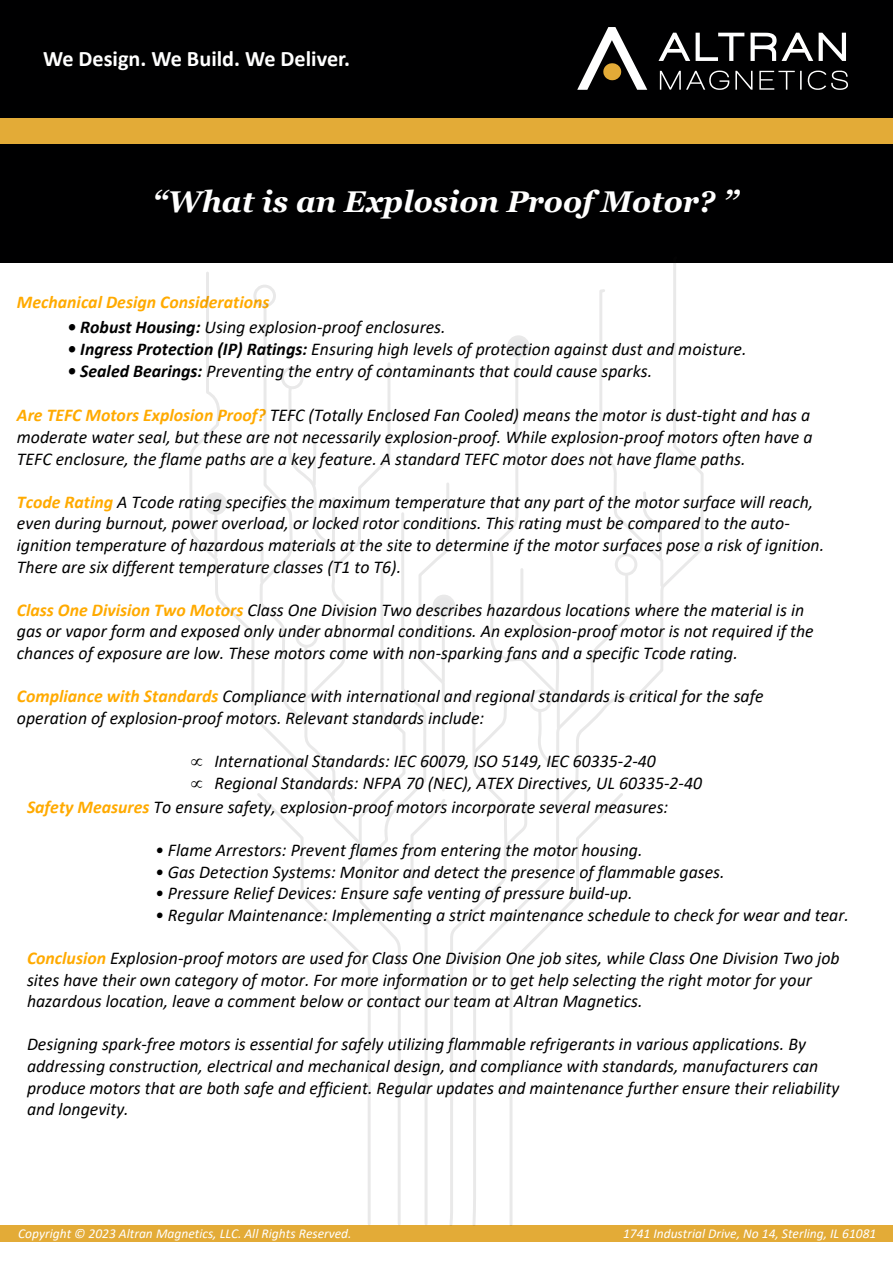
<style>
.page{position:relative;width:893px;height:1263px;background:#fff}
.page>*{position:absolute;margin:0;border:0;box-sizing:border-box;transform-origin:0 0}
.t1{font:italic 700 30px "Georgia";color:#fff}
.t2{font:700 22.2px "Calibri";color:#fff}
.t3{font:italic 18px/21.6px "Calibri";color:#000001}
.t4{font:italic 18px/21.6px "Calibri";color:#000}
.t5{font:italic 700 18px "Calibri";color:#fa0}
.t6{font:italic 13.5px "Calibri";color:#fff}
.s1{font-style:inherit}
.s2{font-weight:700}
.s3{font-weight:700;color:#fa0}
</style>
<div class="page">
<div style="left:0;top:0;width:893px;height:262px;background:#000001"></div>
<div style="left:0;top:119px;width:893px;height:25px;background:#e3ab37"></div>
<svg style="left:808px;top:70px;width:40px;height:20px"></svg>
<svg style="left:660px;top:71px;width:69px;height:19px"></svg>
<svg style="left:735px;top:71px;width:17px;height:19px"></svg>
<svg style="left:759px;top:71px;width:43px;height:19px"></svg>
<svg style="left:658px;top:33px;width:32px;height:28px"></svg>
<svg style="left:696px;top:33px;width:48px;height:28px"></svg>
<svg style="left:751px;top:33px;width:62px;height:28px"></svg>
<svg style="left:819px;top:33px;width:27px;height:28px"></svg>
<svg style="left:577px;top:27px;width:70px;height:63px"></svg>
<div style="left:0;top:1225px;width:893px;height:17px;background:#e3ab37"></div>
<svg style="left:471px;top:262px;width:233px;height:324px"></svg>
<svg style="left:189px;top:272px;width:114px;height:595px"></svg>
<svg style="left:303px;top:543px;width:54px;height:409px"></svg>
<svg style="left:357px;top:287px;width:308px;height:939px"></svg>
<hr style="left:214px;top:515px;width:3px;height:41px;background:#231f20">
<svg style="left:258px;top:262px;width:79px;height:536px"></svg>
<div style="left:615px;top:553px;width:22px;height:23px;border:3px solid #231f20;border-radius:50%"></div>
<div style="left:509px;top:337px;width:19px;height:19px;background:#e7e7e8;border-radius:50%"></div>
<div style="left:507px;top:335px;width:23px;height:23px;border:3px solid #231f20;border-radius:50%"></div>
<div style="left:529px;top:689px;width:23px;height:23px;border:3px solid #231f20;border-radius:50%"></div>
<div style="left:434px;top:596px;width:20px;height:20px;background:#e7e7e8;border-radius:50%"></div>
<div style="left:433px;top:595px;width:22px;height:22px;border:3px solid #231f20;border-radius:50%"></div>
<div style="left:253px;top:285px;width:23px;height:22px;border:3px solid #231f20;border-radius:50%"></div>
<div style="left:281px;top:367px;width:23px;height:22px;border:3px solid #231f20;border-radius:50%"></div>
<div style="left:295px;top:625px;width:23px;height:23px;border:3px solid #231f20;border-radius:50%"></div>
<div style="left:206px;top:494px;width:20px;height:19px;background:#e7e7e8;border-radius:50%"></div>
<div style="left:204px;top:492px;width:23px;height:23px;border:3px solid #231f20;border-radius:50%"></div>
<p class="t2" style="left:43px;top:43px;width:308px">We Design. We Build. We Deliver.</p>
<h1 class="t1" style="left:152px;top:182px;width:588px"><span class="s1">“</span>What is an Explosion Proof Motor? <span class="s1">”</span></h1>
<p class="t5" style="left:17px;top:290px;width:254px">Mechanical Design Considerations</p>
<p class="t3" style="left:67px;top:316px;width:380px"><span class="s2">• Robust Housing:</span> Using explosion-proof enclosures.</p>
<p class="t3" style="left:67px;top:337px;width:681px"><span class="s2">• Ingress Protection (IP) Ratings:</span> Ensuring high levels of protection against dust and moisture.</p>
<p class="t3" style="left:67px;top:359px;width:586px"><span class="s2">• Sealed Bearings:</span> Preventing the entry of contaminants that could cause sparks.</p>
<p class="t3" style="left:17px;top:404px;width:797px"><span class="s3">Are TEFC Motors Explosion Proof?</span> TEFC (Totally Enclosed Fan Cooled) means the motor is dust-tight and has a moderate water seal, but these are not necessarily explosion-proof. While explosion-proof motors often have a<br>TEFC enclosure, the flame paths are a key feature. A standard TEFC motor does not have flame paths.</p>
<p class="t3" style="left:17px;top:490px;width:809px"><span class="s3">Tcode Rating</span> A Tcode rating specifies the maximum temperature that any part of the motor surface will reach, even during burnout, power overload, or locked rotor conditions. This rating must be compared to the auto&shy;ignition temperature of hazardous materials at the site to determine if the motor surfaces pose a risk of ignition.<br>There are six different temperature classes (T1 to T6).</p>
<p class="t3" style="left:17px;top:598px;width:798px"><span class="s3">Class One Division Two Motors</span> Class One Division Two describes hazardous locations where the material is in gas or vapor form and exposed only under abnormal conditions. An explosion-proof motor is not required if the chances of exposure are low. These motors come with non-sparking fans and a specific Tcode rating.</p>
<p class="t3" style="left:17px;top:685px;width:748px"><span class="s3">Compliance with Standards</span> Compliance with international and regional standards is critical for the safe operation of explosion-proof motors. Relevant standards include:</p>
<p class="t3" style="left:190px;top:749px;width:513px">∝ International Standards: IEC 60079, ISO 5149, IEC 60335-2-40<br>∝ Regional Standards: NFPA 70 (NEC), ATEX Directives, UL 60335-2-40</p>
<p class="t4" style="left:27px;top:795px;width:643px"><span class="s3">Safety Measures</span> To ensure safety, explosion-proof motors incorporate several measures:</p>
<p class="t4" style="left:155px;top:838px;width:489px">• Flame Arrestors: Prevent flames from entering the motor housing.</p>
<p class="t4" style="left:155px;top:860px;width:571px">• Gas Detection Systems: Monitor and detect the presence of flammable gases.</p>
<p class="t4" style="left:155px;top:882px;width:479px">• Pressure Relief Devices: Ensure safe venting of pressure build-up.</p>
<p class="t4" style="left:155px;top:903px;width:695px">• Regular Maintenance: Implementing a strict maintenance schedule to check for wear and tear.</p>
<p class="t4" style="left:27px;top:946px;width:814px"><span class="s3">Conclusion</span> Explosion-proof motors are used for Class One Division One job sites, while Class One Division Two job sites have their own category of motor. For more information or to get help selecting the right motor for your hazardous location, leave a comment below or contact our team at <span class="s1">Altran Magnetics</span>.</p>
<p class="t4" style="left:27px;top:1033px;width:814px">Designing spark-free motors is essential for safely utilizing flammable refrigerants in various applications. By addressing construction, electrical and mechanical design, and compliance with standards, manufacturers can produce motors that are both safe and efficient. Regular updates and maintenance further ensure their reliability and longevity.</p>
<p class="t6" style="left:18px;top:1224px;width:335px">Copyright © 2023 Altran Magnetics, LLC. All Rights Reserved.</p>
<p class="t6" style="left:623px;top:1224px;width:255px">1741 Industrial Drive, No 14, Sterling, IL 61081</p>
</div>
